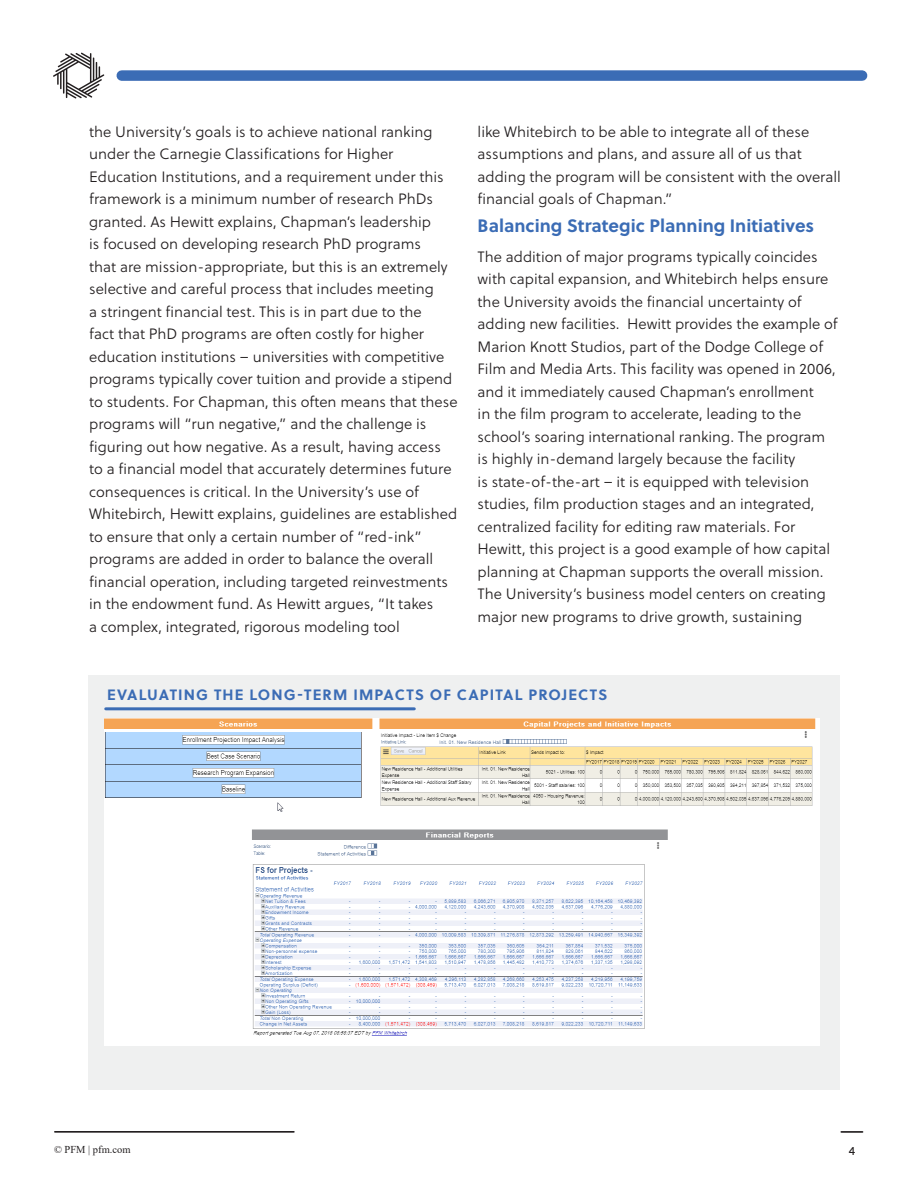
<style>
.page{position:relative;width:918px;height:1188px;background:#fff}
.page>*{position:absolute;margin:0;border:0;box-sizing:border-box;transform-origin:0 0}
.body_copy{font:700 18px "Soleil";color:#3b6cb5}
.body_copy-2{font:15px/22.5px "Soleil Lt";color:#231f20}
.Bullet_Text{font:700 15px "Soleil";letter-spacing:.075em;color:#3b6cb5}
.t1{font:12px "Soleil";color:#231f20}
.t2{font:10.5px "Times New Roman";color:#231f20}
</style>
<div class="page">
<hr style="left:55px;top:1131px;width:239px;height:2px;background:#231f20">
<hr style="left:841px;top:1131px;width:22px;height:2px;background:#231f20">
<svg style="left:53px;top:53px;width:51px;height:46px"></svg>
<div style="left:122px;top:70px;width:740px;height:11px;background:#3b6cb5"></div>
<div style="left:89px;top:675px;width:751px;height:414px;background:#eff0f0"></div>
<img style="left:104px;top:719px;width:716px;height:326px">
<hr style="left:106px;top:707px;width:308px;height:3px;background:#3b6cb5">
<p class="body_copy-2" style="left:89px;top:120px;width:370px">the University’s goals is to achieve national ranking under the Carnegie Classifications for Higher Education Institutions, and a requirement under this framework is a minimum number of research PhDs granted. As Hewitt explains, Chapman’s leadership<br>is focused on developing research PhD programs<br>that are mission-appropriate, but this is an extremely selective and careful process that includes meeting<br>a stringent financial test. This is in part due to the<br>fact that PhD programs are often costly for higher education institutions – universities with competitive programs typically cover tuition and provide a stipend to students. For Chapman, this often means that these programs will “run negative,” and the challenge is figuring out how negative. As a result, having access to a financial model that accurately determines future consequences is critical. In the University’s use of Whitebirch, Hewitt explains, guidelines are established to ensure that only a certain number of “red-ink” programs are added in order to balance the overall financial operation, including targeted reinvestments in the endowment fund. As Hewitt argues, “It takes<br>a complex, integrated, rigorous modeling tool</p>
<p class="body_copy-2" style="left:478px;top:120px;width:365px">like Whitebirch to be able to integrate all of these assumptions and plans, and assure all of us that adding the program will be consistent with the overall financial goals of Chapman.”</p>
<p class="body_copy" style="left:478px;top:212px;width:338px">Balancing Strategic Planning Initiatives</p>
<p class="body_copy-2" style="left:478px;top:245px;width:362px">The addition of major programs typically coincides with capital expansion, and Whitebirch helps ensure the University avoids the financial uncertainty of adding new facilities. Hewitt provides the example of Marion Knott Studios, part of the Dodge College of Film and Media Arts. This facility was opened in 2006, and it immediately caused Chapman’s enrollment<br>in the film program to accelerate, leading to the school’s soaring international ranking. The program is highly in-demand largely because the facility<br>is state-of-the-art – it is equipped with television studies, film production stages and an integrated, centralized facility for editing raw materials. For Hewitt, this project is a good example of how capital planning at Chapman supports the overall mission.<br>The University’s business model centers on creating major new programs to drive growth, sustaining</p>
<p class="Bullet_Text" style="left:107px;top:683px;width:502px">EVALUATING THE LONG-TERM IMPACTS OF CAPITAL PROJECTS</p>
<p class="t2" style="left:54px;top:1143px;width:78px">© PFM | pfm.com</p>
<p class="t1" style="left:849px;top:1142px;width:8px">4</p>
</div>
